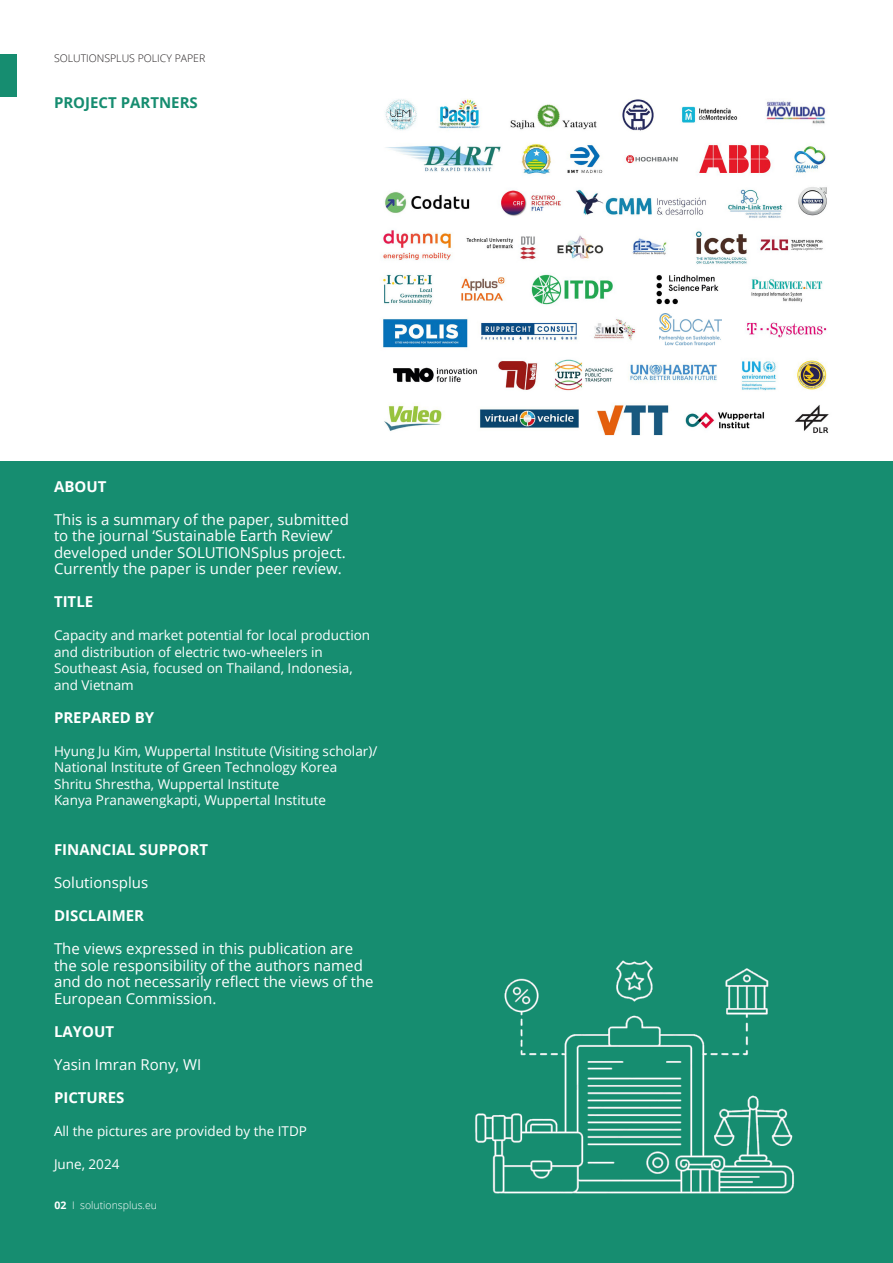
<style>
.page{position:relative;width:893px;height:1263px;background:#fff}
.page>*{position:absolute;margin:0;border:0;box-sizing:border-box;transform-origin:0 0}
.t1{font:15px/16.5px "Open Sans";color:#fff}
.t2{font:700 15px "Open Sans";color:#fff}
.t3{font:700 15px "Open Sans";color:#168d70}
.t4{font:13.5px/16.5px "Open Sans";color:#fff}
.t5{font:300 10.5px "Open Sans";color:#231f20}
.t6{font:300 10.5px "Open Sans";color:#fff}
.t7{font:700 10.5px "Open Sans";color:#fff}
</style>
<div class="page">
<div style="left:0;top:54px;width:16px;height:43px;background:#168d70"></div>
<div style="left:0;top:461px;width:893px;height:802px;background:#168d70"></div>
<img style="left:383px;top:99px;width:446px;height:337px">
<div style="left:645px;top:308px;width:91px;height:44px;background:#fff"></div>
<img style="left:659px;top:313px;width:62px;height:32px">
<img style="left:475px;top:960px;width:319px;height:234px">
<p class="t5" style="left:54px;top:51px;width:153px">SOLUTIONSPLUS POLICY PAPER</p>
<p class="t3" style="left:54px;top:92px;width:145px">PROJECT PARTNERS</p>
<p class="t2" style="left:54px;top:476px;width:54px">ABOUT</p>
<p class="t1" style="left:54px;top:511px;width:296px">This is a summary of the paper, submitted to the journal ‘Sustainable Earth Review’ developed under SOLUTIONSplus project.<br>Currently the paper is under peer review.</p>
<p class="t2" style="left:54px;top:591px;width:41px">TITLE</p>
<p class="t4" style="left:54px;top:627px;width:318px">Capacity and market potential for local production and distribution of electric two-wheelers in Southeast Asia, focused on Thailand, Indonesia, and Vietnam</p>
<p class="t2" style="left:54px;top:707px;width:102px">PREPARED BY</p>
<p class="t4" style="left:54px;top:742px;width:325px">Hyung Ju Kim, Wuppertal Institute (Visiting scholar)/<br>National Institute of Green Technology Korea</p>
<p class="t4" style="left:54px;top:775px;width:227px">Shritu Shrestha, Wuppertal Institute</p>
<p class="t4" style="left:54px;top:792px;width:274px">Kanya Pranawengkapti, Wuppertal Institute</p>
<p class="t2" style="left:54px;top:839px;width:156px">FINANCIAL SUPPORT</p>
<p class="t1" style="left:54px;top:874px;width:96px">Solutionsplus</p>
<p class="t2" style="left:54px;top:905px;width:92px">DISCLAIMER</p>
<p class="t1" style="left:54px;top:940px;width:321px">The views expressed in this publication are the sole responsibility of the authors named and do not necessarily reflect the views of the European Commission.</p>
<p class="t2" style="left:54px;top:1020px;width:62px">LAYOUT</p>
<p class="t1" style="left:54px;top:1055px;width:149px">Yasin Imran Rony, WI</p>
<p class="t2" style="left:54px;top:1086px;width:72px">PICTURES</p>
<p class="t4" style="left:54px;top:1122px;width:255px">All the pictures are provided by the ITDP</p>
<p class="t4" style="left:54px;top:1155px;width:67px">June, 2024</p>
<p class="t7" style="left:54px;top:1198px;width:13px">02</p>
<p class="t6" style="left:72px;top:1198px;width:87px">I solutionsplus.eu</p>
</div>
